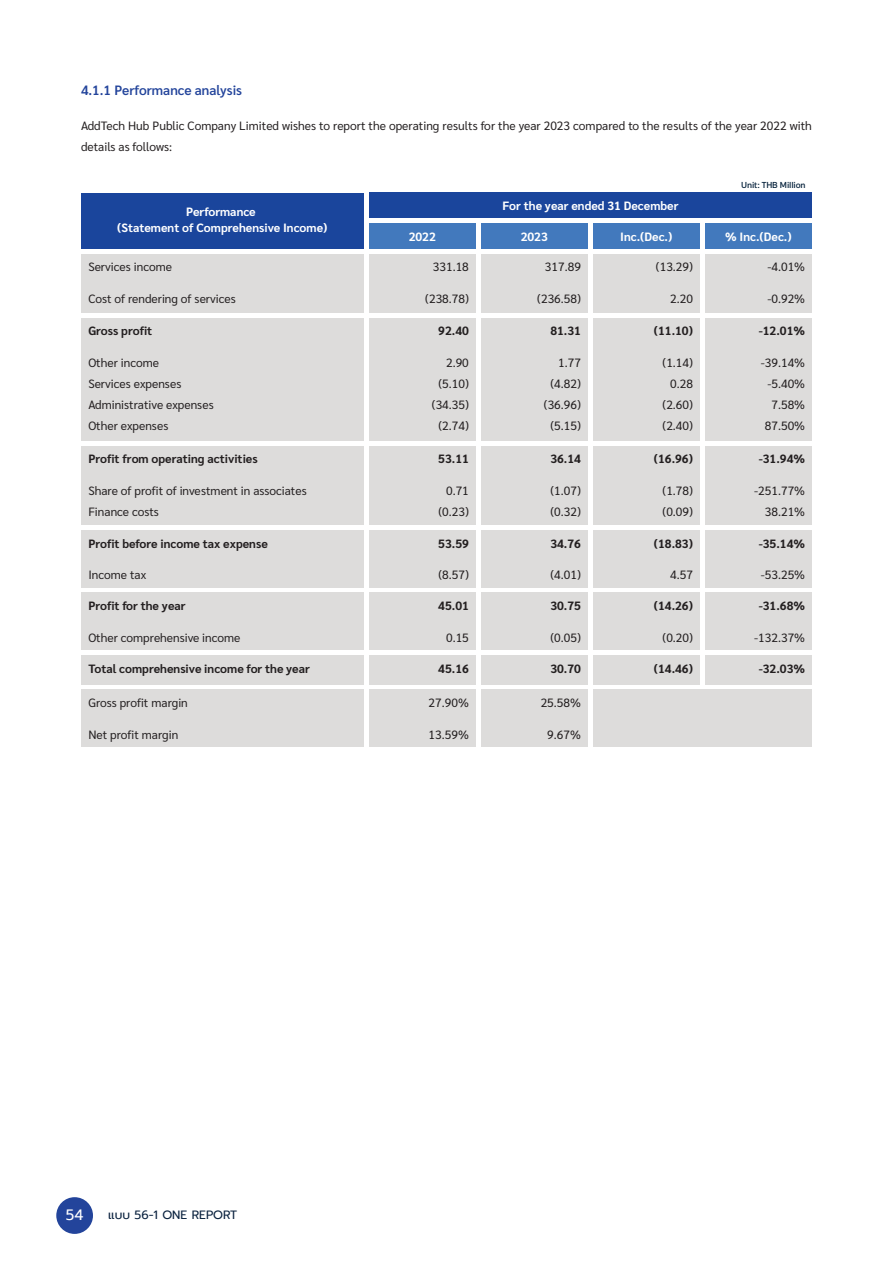
<style>
.page{position:relative;width:893px;height:1263px;background:#fff}
.page>*{position:absolute;margin:0;border:0;box-sizing:border-box;transform-origin:0 0}
.t1{font:15px "Prompt";color:#fff}
.Body{font:600 13.5px "Sarabun";color:#23449b}
.Body-2{font:12px/21px "Sarabun";color:#231f20;text-align:right}
.t2{font:700 12px "Sarabun";color:#231f20}
.t3{font:700 12px/16.5px "Sarabun";color:#fff;text-align:center}
.t4{font:12px "Prompt";color:#09213e}
.t5{font:600 9px "Sukhumvit Set";letter-spacing:-.01em;color:#04203a}
</style>
<div class="page">
<div style="left:56px;top:1197px;width:37px;height:37px;background:#23449b;border-radius:50%"></div>
<div style="left:81px;top:193px;width:282px;height:55px;background:#1a459c"></div>
<div style="left:369px;top:193px;width:443px;height:25px;background:#1a459c"></div>
<div style="left:481px;top:223px;width:107px;height:25px;background:#4279bd"></div>
<div style="left:593px;top:223px;width:107px;height:25px;background:#4279bd"></div>
<div style="left:705px;top:223px;width:107px;height:25px;background:#4279bd"></div>
<div style="left:369px;top:223px;width:107px;height:25px;background:#4279bd"></div>
<div style="left:481px;top:254px;width:107px;height:58px;background:#dddcdb"></div>
<div style="left:593px;top:254px;width:107px;height:58px;background:#dddcdb"></div>
<div style="left:705px;top:254px;width:107px;height:58px;background:#dddcdb"></div>
<div style="left:369px;top:254px;width:107px;height:58px;background:#dddcdb"></div>
<div style="left:81px;top:254px;width:283px;height:58px;background:#dddcdb"></div>
<div style="left:481px;top:530px;width:107px;height:57px;background:#dddcdb"></div>
<div style="left:593px;top:530px;width:107px;height:57px;background:#dddcdb"></div>
<div style="left:705px;top:530px;width:107px;height:57px;background:#dddcdb"></div>
<div style="left:369px;top:530px;width:107px;height:57px;background:#dddcdb"></div>
<div style="left:81px;top:530px;width:283px;height:57px;background:#dddcdb"></div>
<div style="left:481px;top:593px;width:107px;height:57px;background:#dddcdb"></div>
<div style="left:593px;top:593px;width:107px;height:57px;background:#dddcdb"></div>
<div style="left:705px;top:593px;width:107px;height:57px;background:#dddcdb"></div>
<div style="left:369px;top:593px;width:107px;height:57px;background:#dddcdb"></div>
<div style="left:81px;top:593px;width:283px;height:57px;background:#dddcdb"></div>
<div style="left:481px;top:690px;width:107px;height:57px;background:#dddcdb"></div>
<div style="left:593px;top:690px;width:219px;height:57px;background:#dddcdb"></div>
<div style="left:369px;top:690px;width:107px;height:57px;background:#dddcdb"></div>
<div style="left:81px;top:690px;width:283px;height:57px;background:#dddcdb"></div>
<div style="left:481px;top:655px;width:107px;height:29px;background:#dddcdb"></div>
<div style="left:593px;top:655px;width:107px;height:29px;background:#dddcdb"></div>
<div style="left:705px;top:655px;width:107px;height:29px;background:#dddcdb"></div>
<div style="left:369px;top:655px;width:107px;height:29px;background:#dddcdb"></div>
<div style="left:81px;top:655px;width:283px;height:29px;background:#dddcdb"></div>
<div style="left:481px;top:318px;width:107px;height:122px;background:#dddcdb"></div>
<div style="left:593px;top:318px;width:107px;height:122px;background:#dddcdb"></div>
<div style="left:705px;top:318px;width:107px;height:122px;background:#dddcdb"></div>
<div style="left:369px;top:318px;width:107px;height:122px;background:#dddcdb"></div>
<div style="left:81px;top:318px;width:283px;height:122px;background:#dddcdb"></div>
<div style="left:481px;top:446px;width:107px;height:79px;background:#dddcdb"></div>
<div style="left:593px;top:446px;width:107px;height:79px;background:#dddcdb"></div>
<div style="left:705px;top:446px;width:107px;height:79px;background:#dddcdb"></div>
<div style="left:369px;top:446px;width:107px;height:79px;background:#dddcdb"></div>
<div style="left:81px;top:446px;width:283px;height:79px;background:#dddcdb"></div>
<p class="Body" style="left:81px;top:83px;width:163px">4.1.1 Performance analysis</p>
<p class="Body-2" style="left:81px;top:115px;width:732px;text-align:left">AddTech Hub Public Company Limited wishes to report the operating results for the year 2023 compared to the results of the year 2022 with details as follows:</p>
<p class="t3" style="left:117px;top:203px;width:212px">Performance<br>(Statement of Comprehensive Income)</p>
<p class="Body-2" style="left:88px;top:257px;width:85px">Services income</p>
<p class="Body-2" style="left:88px;top:288px;width:149px">Cost of rendering of services</p>
<p class="t2" style="left:88px;top:324px;width:65px">Gross profit</p>
<p class="Body-2" style="left:88px;top:352px;width:127px;text-align:left">Other income<br>Services expenses<br>Administrative expenses<br>Other expenses</p>
<p class="t2" style="left:88px;top:452px;width:171px">Profit from operating activities</p>
<p class="Body-2" style="left:88px;top:480px;width:220px;text-align:left">Share of profit of investment in associates<br>Finance costs</p>
<p class="t2" style="left:88px;top:536px;width:181px">Profit before income tax expense</p>
<p class="Body-2" style="left:88px;top:564px;width:59px">Income tax</p>
<p class="t2" style="left:88px;top:599px;width:99px">Profit for the year</p>
<p class="Body-2" style="left:88px;top:627px;width:154px">Other comprehensive income</p>
<p class="t3" style="left:502px;top:197px;width:178px">For the year ended 31 December</p>
<p class="t5" style="left:741px;top:178px;width:66px">Unit: THB Million</p>
<p class="t3" style="left:409px;top:228px;width:29px">2022</p>
<p class="t3" style="left:521px;top:228px;width:29px">2023</p>
<p class="t3" style="left:620px;top:228px;width:54px">Inc.(Dec.)</p>
<p class="t3" style="left:725px;top:228px;width:68px">% Inc.(Dec.)</p>
<p class="Body-2" style="left:433px;top:257px;width:38px">331.18</p>
<p class="Body-2" style="left:425px;top:288px;width:45px">(238.78)</p>
<p class="t2" style="left:438px;top:324px;width:32px">92.40</p>
<p class="Body-2" style="left:432px;top:352px;width:39px">2.90 (5.10) (34.35) (2.74)</p>
<p class="t2" style="left:438px;top:452px;width:32px">53.11</p>
<p class="Body-2" style="left:438px;top:480px;width:32px">0.71 (0.23)</p>
<p class="t2" style="left:438px;top:536px;width:32px">53.59</p>
<p class="Body-2" style="left:438px;top:564px;width:32px">(8.57)</p>
<p class="t2" style="left:438px;top:599px;width:32px">45.01</p>
<p class="Body-2" style="left:446px;top:627px;width:24px">0.15</p>
<p class="Body-2" style="left:545px;top:257px;width:38px">317.89</p>
<p class="Body-2" style="left:537px;top:288px;width:45px">(236.58)</p>
<p class="t2" style="left:550px;top:324px;width:32px">81.31</p>
<p class="Body-2" style="left:544px;top:352px;width:39px">1.77 (4.82) (36.96) (5.15)</p>
<p class="t2" style="left:550px;top:452px;width:32px">36.14</p>
<p class="Body-2" style="left:550px;top:480px;width:32px;text-align:left">(1.07) (0.32)</p>
<p class="t2" style="left:550px;top:536px;width:32px">34.76</p>
<p class="Body-2" style="left:550px;top:564px;width:32px">(4.01)</p>
<p class="t2" style="left:550px;top:599px;width:32px">30.75</p>
<p class="Body-2" style="left:550px;top:627px;width:32px">(0.05)</p>
<p class="Body-2" style="left:656px;top:257px;width:39px">(13.29)</p>
<p class="Body-2" style="left:670px;top:288px;width:24px">2.20</p>
<p class="t2" style="left:654px;top:324px;width:41px">(11.10)</p>
<p class="Body-2" style="left:662px;top:352px;width:32px">(1.14)<br>0.28 (2.60) (2.40)</p>
<p class="t2" style="left:654px;top:452px;width:41px">(16.96)</p>
<p class="Body-2" style="left:662px;top:480px;width:32px;text-align:left">(1.78) (0.09)</p>
<p class="t2" style="left:654px;top:536px;width:41px">(18.83)</p>
<p class="Body-2" style="left:670px;top:564px;width:24px">4.57</p>
<p class="t2" style="left:654px;top:599px;width:41px">(14.26)</p>
<p class="Body-2" style="left:662px;top:627px;width:32px">(0.20)</p>
<p class="Body-2" style="left:767px;top:257px;width:39px">-4.01%</p>
<p class="Body-2" style="left:767px;top:288px;width:39px">-0.92%</p>
<p class="t2" style="left:759px;top:324px;width:48px">-12.01%</p>
<p class="Body-2" style="left:761px;top:352px;width:46px">-39.14% -5.40%<br>7.58%<br>87.50%</p>
<p class="t2" style="left:759px;top:452px;width:48px">-31.94%</p>
<p class="Body-2" style="left:754px;top:480px;width:52px">-251.77%<br>38.21%</p>
<p class="t2" style="left:759px;top:536px;width:48px">-35.14%</p>
<p class="Body-2" style="left:761px;top:564px;width:46px">-53.25%</p>
<p class="t2" style="left:759px;top:599px;width:48px">-31.68%</p>
<p class="Body-2" style="left:754px;top:627px;width:52px">-132.37%</p>
<p class="t2" style="left:88px;top:661px;width:223px">Total comprehensive income for the year</p>
<p class="t2" style="left:438px;top:661px;width:32px">45.16</p>
<p class="t2" style="left:550px;top:661px;width:32px">30.70</p>
<p class="t2" style="left:654px;top:661px;width:41px">(14.46)</p>
<p class="t2" style="left:759px;top:661px;width:48px">-32.03%</p>
<p class="Body-2" style="left:88px;top:692px;width:101px">Gross profit margin</p>
<p class="Body-2" style="left:88px;top:724px;width:91px">Net profit margin</p>
<p class="t1" style="left:66px;top:1203px;width:19px">54</p>
<p class="t4" style="left:108px;top:1206px;width:131px">แบบ 56-1 ONE REPORT</p>
<p class="Body-2" style="left:429px;top:692px;width:42px">27.90%</p>
<p class="Body-2" style="left:429px;top:724px;width:42px">13.59%</p>
<p class="Body-2" style="left:541px;top:692px;width:42px">25.58%</p>
<p class="Body-2" style="left:547px;top:724px;width:35px">9.67%</p>
</div>
